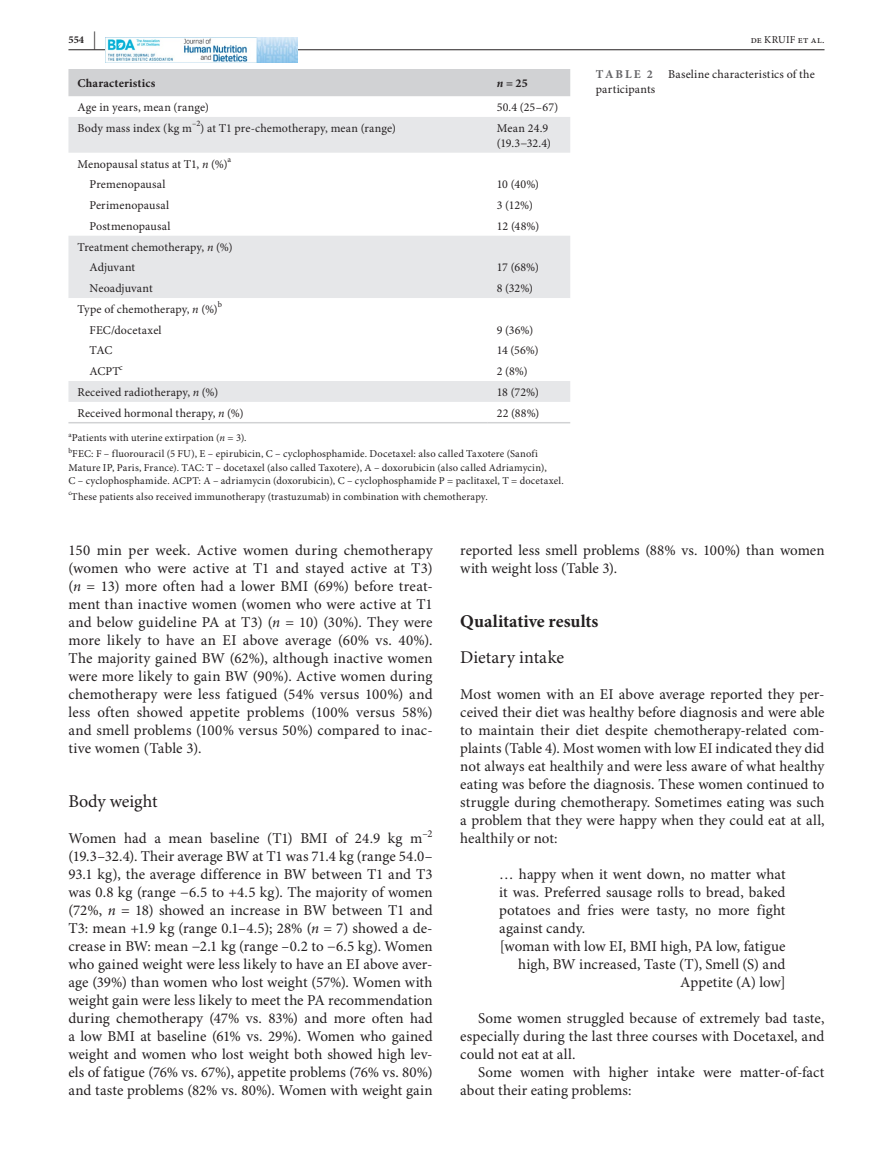
<style>
.page{position:relative;width:893px;height:1174px;background:#fff}
.page>*{position:absolute;margin:0;border:0;box-sizing:border-box;transform-origin:0 0}
.t1{font:18px "Minion Pro";color:#231f20}
.t2{font:700 18px "Minion Pro";color:#231f20}
.t3{font:15px/18px "Minion Pro";letter-spacing:.005em;color:#231f20;text-align:justify}
.t4{font:12px/15px "Minion Pro";letter-spacing:.01em;color:#231f20}
.t5{font:700 12px "Minion Pro";letter-spacing:.015em;color:#231f20}
.t6{font:700 12px "Minion Pro";letter-spacing:.165em;color:#636366}
.t7{font:10.5px/15.8px "Minion Pro";letter-spacing:.015em;color:#231f20}
.t8{font:700 10.5px "Minion Pro";color:#231f20}
.t9{font:8.4px "Minion Pro";color:#231f20}
.s1{font-size:18px}
.s2{font-style:italic}
</style>
<div class="page">
<hr style="left:68px;top:49px;width:756px;height:1px;background:#231f20">
<img style="left:106px;top:37px;width:191px;height:25px">
<div style="left:68px;top:69px;width:502px;height:27px;background:#d1d2d4"></div>
<svg style="left:68px;top:117px;width:502px;height:285px"></svg>
<hr style="left:68px;top:422px;width:420px;height:1px;background:#d1d2d4">
<hr style="left:488px;top:422px;width:82px;height:1px;background:#d1d2d4">
<p class="t8" style="left:68px;top:33px;width:29px">554 <span class="s1">|</span></p>
<p class="t7" style="left:751px;top:32px;width:75px">de KRUIF et al.</p>
<p class="t5" style="left:77px;top:76px;width:80px">Characteristics</p>
<p class="t5" style="left:497px;top:76px;width:32px"><span class="s2">n</span> = 25</p>
<p class="t4" style="left:77px;top:100px;width:133px">Age in years, mean (range)</p>
<p class="t4" style="left:497px;top:100px;width:63px">50.4 (25–67)</p>
<p class="t4" style="left:77px;top:121px;width:116px">Body mass index (kg m</p>
<p class="t9" style="left:192px;top:119px;width:10px">–2</p>
<p class="t4" style="left:200px;top:121px;width:197px">) at T1 pre-chemotherapy, mean (range)</p>
<p class="t4" style="left:497px;top:121px;width:56px">Mean 24.9 (19.3−32.4)</p>
<p class="t4" style="left:77px;top:157px;width:152px">Menopausal status at T1, <span class="s2">n</span> (%)</p>
<p class="t9" style="left:228px;top:154px;width:5px">a</p>
<p class="t4" style="left:89px;top:177px;width:78px">Premenopausal</p>
<p class="t4" style="left:497px;top:177px;width:44px">10 (40%)</p>
<p class="t4" style="left:89px;top:198px;width:81px">Perimenopausal</p>
<p class="t4" style="left:497px;top:198px;width:38px">3 (12%)</p>
<p class="t4" style="left:89px;top:219px;width:83px">Postmenopausal</p>
<p class="t4" style="left:497px;top:219px;width:44px">12 (48%)</p>
<p class="t4" style="left:89px;top:237px;width:145px;line-height:20.7px;text-indent:-12px">Treatment chemotherapy, <span class="s2">n</span> (%)<br>Adjuvant</p>
<p class="t4" style="left:497px;top:260px;width:44px">17 (68%)</p>
<p class="t4" style="left:89px;top:281px;width:65px">Neoadjuvant</p>
<p class="t4" style="left:497px;top:281px;width:38px">8 (32%)</p>
<p class="t4" style="left:77px;top:302px;width:142px">Type of chemotherapy, <span class="s2">n</span> (%)</p>
<p class="t9" style="left:218px;top:300px;width:6px">b</p>
<p class="t4" style="left:89px;top:323px;width:74px">FEC/docetaxel</p>
<p class="t4" style="left:497px;top:323px;width:38px">9 (36%)</p>
<p class="t4" style="left:89px;top:343px;width:24px">TAC</p>
<p class="t4" style="left:497px;top:343px;width:43px">14 (56%)</p>
<p class="t4" style="left:89px;top:364px;width:32px">ACPT</p>
<p class="t9" style="left:119px;top:362px;width:5px">c</p>
<p class="t4" style="left:497px;top:364px;width:32px">2 (8%)</p>
<p class="t4" style="left:77px;top:385px;width:142px">Received radiotherapy, <span class="s2">n</span> (%)</p>
<p class="t4" style="left:497px;top:385px;width:44px">18 (72%)</p>
<p class="t4" style="left:77px;top:406px;width:168px">Received hormonal therapy, <span class="s2">n</span> (%)</p>
<p class="t4" style="left:497px;top:406px;width:44px">22 (88%)</p>
<p class="t7" style="left:68px;top:431px;width:471px"><sup>a</sup>Patients with uterine extirpation (<span class="s2">n</span> = 3).<br><sup>b</sup>FEC: F – fluorouracil (5 FU), E – epirubicin, C – cyclophosphamide. Docetaxel: also called Taxotere (Sanofi</p>
<p class="t7" style="left:68px;top:461px;width:497px;line-height:13.5px">Mature IP, Paris, France). TAC: T – docetaxel (also called Taxotere), A – doxorubicin (also called Adriamycin),<br>C – cyclophosphamide. ACPT: A – adriamycin (doxorubicin), C – cyclophosphamide P = paclitaxel, T = docetaxel.</p>
<p class="t7" style="left:68px;top:489px;width:421px"><sup>c</sup>These patients also received immunotherapy (trastuzumab) in combination with chemotherapy.</p>
<p class="t6" style="left:596px;top:67px;width:59px">TABLE 2</p>
<p class="t4" style="left:668px;top:67px;width:148px">Baseline characteristics of the</p>
<p class="t4" style="left:596px;top:82px;width:61px">participants</p>
<p class="t3" style="left:68px;top:542px;width:366px">150 min per week. Active women during chemotherapy (women who were active at T1 and stayed active at T3) (<span class="s2">n</span> = 13) more often had a lower BMI (69%) before treat&shy;ment than inactive women (women who were active at T1 and below guideline PA at T3) (<span class="s2">n</span> = 10) (30%). They were more likely to have an EI above average (60% vs. 40%).<br>The majority gained BW (62%), although inactive women were more likely to gain BW (90%). Active women during chemotherapy were less fatigued (54% versus 100%) and less often showed appetite problems (100% versus 58%) and smell problems (100% versus 50%) compared to inac&shy;tive women (Table 3).</p>
<p class="t1" style="left:68px;top:790px;width:91px">Body weight</p>
<p class="t3" style="left:68px;top:830px;width:355px">Women had a mean baseline (T1) BMI of 24.9 kg m</p>
<p class="t7" style="left:422px;top:825px;width:12px">–2</p>
<p class="t3" style="left:68px;top:848px;width:366px">(19.3–32.4). Their average BW at T1 was 71.4 kg (range 54.0– 93.1 kg), the average difference in BW between T1 and T3 was 0.8 kg (range −6.5 to +4.5 kg). The majority of women (72%, <span class="s2">n</span> = 18) showed an increase in BW between T1 and T3: mean +1.9 kg (range 0.1–4.5); 28% (<span class="s2">n</span> = 7) showed a de&shy;crease in BW: mean −2.1 kg (range –0.2 to −6.5 kg). Women who gained weight were less likely to have an EI above aver&shy;age (39%) than women who lost weight (57%). Women with weight gain were less likely to meet the PA recommendation during chemotherapy (47% vs. 83%) and more often had a low BMI at baseline (61% vs. 29%). Women who gained weight and women who lost weight both showed high lev&shy;els of fatigue (76% vs. 67%), appetite problems (76% vs. 80%) and taste problems (82% vs. 80%). Women with weight gain</p>
<p class="t3" style="left:460px;top:542px;width:366px">reported less smell problems (88% vs. 100%) than women with weight loss (Table 3).</p>
<p class="t2" style="left:460px;top:610px;width:140px">Qualitative results</p>
<p class="t1" style="left:460px;top:646px;width:105px">Dietary intake</p>
<p class="t3" style="left:460px;top:686px;width:366px">Most women with an EI above average reported they per&shy;ceived their diet was healthy before diagnosis and were able to maintain their diet despite chemotherapy-related com&shy;plaints (Table 4). Most women with low EI indicated they did not always eat healthily and were less aware of what healthy eating was before the diagnosis. These women continued to struggle during chemotherapy. Sometimes eating was such a problem that they were happy when they could eat at all, healthily or not:</p>
<p class="t3" style="left:499px;top:866px;width:288px">… happy when it went down, no matter what</p>
<p class="t3" style="left:499px;top:884px;width:288px">it was. Preferred sausage rolls to bread, baked</p>
<p class="t3" style="left:499px;top:902px;width:288px">potatoes and fries were tasty, no more fight</p>
<p class="t3" style="left:499px;top:920px;width:88px">against candy.</p>
<p class="t3" style="left:500px;top:938px;width:287px">[woman with low EI, BMI high, PA low, fatigue</p>
<p class="t3" style="left:518px;top:956px;width:269px">high, BW increased, Taste (T), Smell (S) and</p>
<p class="t3" style="left:680px;top:974px;width:107px">Appetite (A) low]</p>
<p class="t3" style="left:460px;top:1010px;width:366px;text-indent:18px">Some women struggled because of extremely bad taste, especially during the last three courses with Docetaxel, and could not eat at all.</p>
<p class="t3" style="left:460px;top:1064px;width:366px;text-indent:18px">Some women with higher intake were matter-of-fact about their eating problems:</p>
</div>
